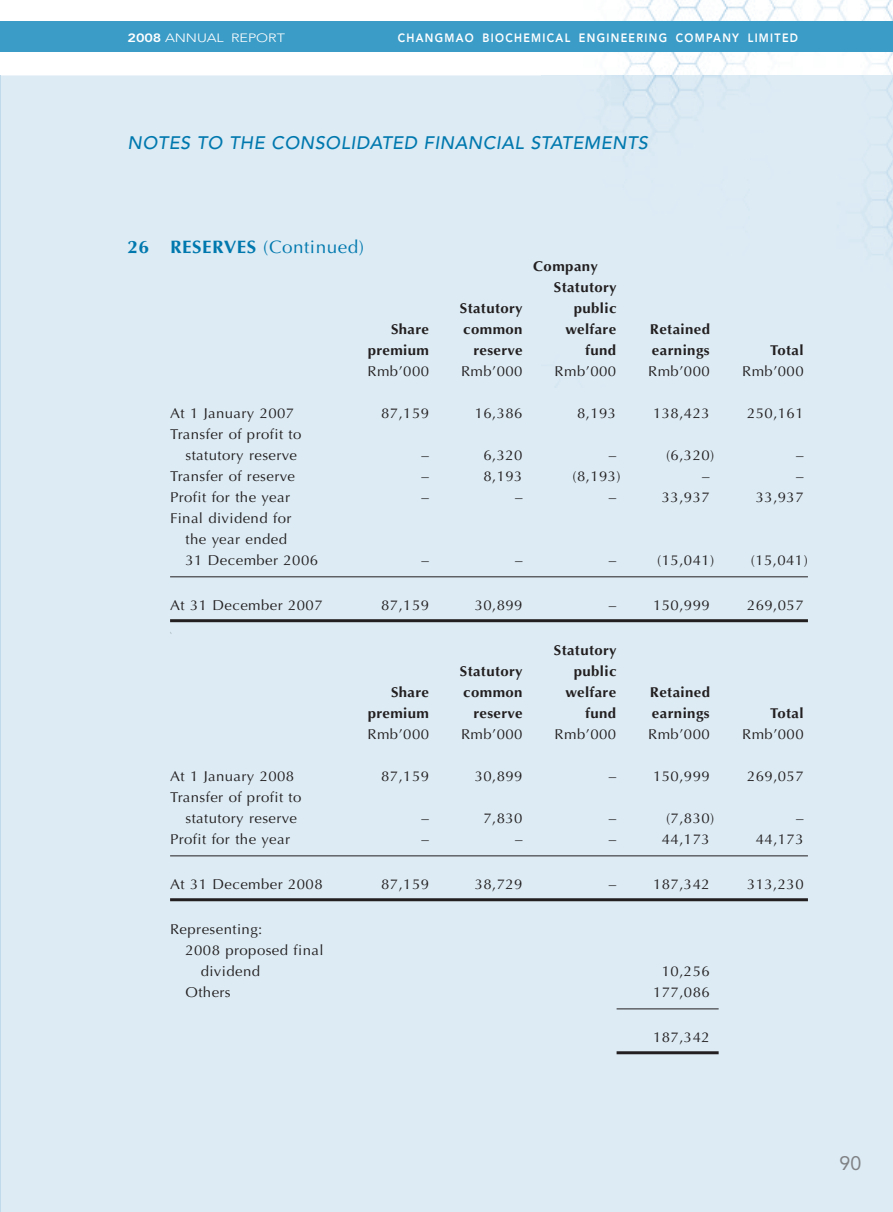
<style>
.page{position:relative;width:893px;height:1212px;background:#fff}
.page>*{position:absolute;margin:0;border:0;box-sizing:border-box;transform-origin:0 0}
.t1{font:19.5px "Avenir LT Std";color:#808285}
.t2{font:italic 500 18px "Avenir LT Std";letter-spacing:.03em;color:#0078ae}
.t3{font:18px "Optima LT Std";letter-spacing:.03em;color:#0078ae;scale:1.05 1}
.t4{font:14.25px/21px "Optima LT Std";letter-spacing:.03em;color:#231f20;scale:1.05 1}
.t5{font:700 14.25px/21px "Optima LT Std";letter-spacing:.03em;color:#231f20;scale:1.05 1}
.t6{font:800 12px "Avenir LT Std";letter-spacing:.12em;color:#fff;scale:.9 1}
.t7{font:300 12px "Avenir LT Std";letter-spacing:-.005em;color:#fff;scale:1.2 1}
.t8{font:3px "Optima LT Std";color:#231f20;scale:1.05 1}
.s1{font-weight:800}
.s2{font-weight:700}
</style>
<div class="page">
<img style="left:541px;top:0;width:352px;height:75px">
<div style="left:0;top:75px;width:893px;height:1137px;background:#dcebf4"></div>
<div style="left:0;top:21px;width:893px;height:30px;background:#3b9cc7"></div>
<hr style="left:170px;top:576px;width:638px;height:1px;background:#231f20">
<hr style="left:170px;top:619px;width:638px;height:3px;background:#231f20">
<hr style="left:170px;top:855px;width:638px;height:1px;background:#231f20">
<hr style="left:170px;top:898px;width:638px;height:3px;background:#231f20">
<hr style="left:617px;top:1008px;width:102px;height:1px;background:#231f20">
<hr style="left:617px;top:1051px;width:102px;height:3px;background:#231f20">
<p class="t7" style="left:128px;top:31px;width:133px"><span class="s1">2008</span> ANNUAL REPORT</p>
<p class="t6" style="left:398px;top:30px;width:446px">CHANGMAO BIOCHEMICAL ENGINEERING COMPANY LIMITED</p>
<p class="t2" style="left:128px;top:132px;width:522px">NOTES TO THE CONSOLIDATED FINANCIAL STATEMENTS</p>
<p class="t3" style="left:128px;top:240px;width:227px"><span class="s2">26 RESERVES</span> (Continued)</p>
<p class="t5" style="left:554px;top:259px;width:61px;text-indent:-21px">Company<br>Statutory</p>
<p class="t5" style="left:460px;top:301px;width:61px">Statutory</p>
<p class="t5" style="left:574px;top:301px;width:42px">public</p>
<p class="t5" style="left:391px;top:322px;width:38px">Share</p>
<p class="t5" style="left:463px;top:322px;width:58px">common</p>
<p class="t5" style="left:565px;top:322px;width:50px">welfare</p>
<p class="t5" style="left:650px;top:322px;width:59px">Retained</p>
<p class="t5" style="left:368px;top:343px;width:60px">premium</p>
<p class="t5" style="left:473px;top:343px;width:48px">reserve</p>
<p class="t5" style="left:585px;top:343px;width:31px">fund</p>
<p class="t5" style="left:652px;top:343px;width:57px">earnings</p>
<p class="t5" style="left:770px;top:343px;width:33px">Total</p>
<p class="t4" style="left:367px;top:364px;width:60px">Rmb’000</p>
<p class="t4" style="left:461px;top:364px;width:60px">Rmb’000</p>
<p class="t4" style="left:555px;top:364px;width:60px">Rmb’000</p>
<p class="t4" style="left:648px;top:364px;width:60px">Rmb’000</p>
<p class="t4" style="left:742px;top:364px;width:60px">Rmb’000</p>
<p class="t4" style="left:170px;top:406px;width:120px">At 1 January 2007</p>
<p class="t4" style="left:381px;top:406px;width:47px">87,159</p>
<p class="t4" style="left:475px;top:406px;width:47px">16,386</p>
<p class="t4" style="left:577px;top:406px;width:39px">8,193</p>
<p class="t4" style="left:653px;top:406px;width:55px">138,423</p>
<p class="t4" style="left:747px;top:406px;width:55px">250,161</p>
<p class="t4" style="left:185px;top:427px;width:112px;text-indent:-15px">Transfer of profit to statutory reserve</p>
<p class="t4" style="left:422px;top:448px;width:9px">–</p>
<p class="t4" style="left:483px;top:448px;width:39px">6,320</p>
<p class="t4" style="left:609px;top:448px;width:9px">–</p>
<p class="t4" style="left:666px;top:448px;width:47px">(6,320)</p>
<p class="t4" style="left:796px;top:448px;width:9px">–</p>
<p class="t4" style="left:170px;top:469px;width:120px">Transfer of reserve</p>
<p class="t4" style="left:422px;top:469px;width:9px">–</p>
<p class="t4" style="left:483px;top:469px;width:39px">8,193</p>
<p class="t4" style="left:572px;top:469px;width:47px">(8,193)</p>
<p class="t4" style="left:702px;top:469px;width:9px">–</p>
<p class="t4" style="left:796px;top:469px;width:9px">–</p>
<p class="t4" style="left:170px;top:490px;width:116px">Profit for the year</p>
<p class="t4" style="left:422px;top:490px;width:9px">–</p>
<p class="t4" style="left:515px;top:490px;width:9px">–</p>
<p class="t4" style="left:609px;top:490px;width:9px">–</p>
<p class="t4" style="left:662px;top:490px;width:47px">33,937</p>
<p class="t4" style="left:756px;top:490px;width:47px">33,937</p>
<p class="t4" style="left:185px;top:511px;width:128px;text-indent:-15px">Final dividend for<br>the year ended<br>31 December 2006</p>
<p class="t4" style="left:422px;top:553px;width:9px">–</p>
<p class="t4" style="left:515px;top:553px;width:9px">–</p>
<p class="t4" style="left:609px;top:553px;width:9px">–</p>
<p class="t4" style="left:657px;top:553px;width:56px">(15,041)</p>
<p class="t4" style="left:751px;top:553px;width:56px">(15,041)</p>
<p class="t4" style="left:170px;top:598px;width:147px">At 31 December 2007</p>
<p class="t4" style="left:381px;top:598px;width:47px">87,159</p>
<p class="t4" style="left:475px;top:598px;width:47px">30,899</p>
<p class="t4" style="left:609px;top:598px;width:9px">–</p>
<p class="t4" style="left:653px;top:598px;width:55px">150,999</p>
<p class="t4" style="left:747px;top:598px;width:55px">269,057</p>
<p class="t8" style="left:170px;top:632px;width:3px">\</p>
<p class="t5" style="left:554px;top:643px;width:61px">Statutory</p>
<p class="t5" style="left:460px;top:664px;width:61px">Statutory</p>
<p class="t5" style="left:574px;top:664px;width:42px">public</p>
<p class="t5" style="left:391px;top:685px;width:38px">Share</p>
<p class="t5" style="left:463px;top:685px;width:58px">common</p>
<p class="t5" style="left:565px;top:685px;width:50px">welfare</p>
<p class="t5" style="left:650px;top:685px;width:59px">Retained</p>
<p class="t5" style="left:368px;top:706px;width:60px">premium</p>
<p class="t5" style="left:473px;top:706px;width:48px">reserve</p>
<p class="t5" style="left:585px;top:706px;width:31px">fund</p>
<p class="t5" style="left:652px;top:706px;width:57px">earnings</p>
<p class="t5" style="left:770px;top:706px;width:33px">Total</p>
<p class="t4" style="left:367px;top:727px;width:60px">Rmb’000</p>
<p class="t4" style="left:461px;top:727px;width:60px">Rmb’000</p>
<p class="t4" style="left:555px;top:727px;width:60px">Rmb’000</p>
<p class="t4" style="left:648px;top:727px;width:60px">Rmb’000</p>
<p class="t4" style="left:742px;top:727px;width:60px">Rmb’000</p>
<p class="t4" style="left:170px;top:769px;width:120px">At 1 January 2008</p>
<p class="t4" style="left:381px;top:769px;width:47px">87,159</p>
<p class="t4" style="left:475px;top:769px;width:47px">30,899</p>
<p class="t4" style="left:609px;top:769px;width:9px">–</p>
<p class="t4" style="left:653px;top:769px;width:55px">150,999</p>
<p class="t4" style="left:747px;top:769px;width:55px">269,057</p>
<p class="t4" style="left:185px;top:790px;width:112px;text-indent:-15px">Transfer of profit to statutory reserve</p>
<p class="t4" style="left:422px;top:811px;width:9px">–</p>
<p class="t4" style="left:483px;top:811px;width:39px">7,830</p>
<p class="t4" style="left:609px;top:811px;width:9px">–</p>
<p class="t4" style="left:666px;top:811px;width:47px">(7,830)</p>
<p class="t4" style="left:796px;top:811px;width:9px">–</p>
<p class="t4" style="left:170px;top:832px;width:116px">Profit for the year</p>
<p class="t4" style="left:422px;top:832px;width:9px">–</p>
<p class="t4" style="left:515px;top:832px;width:9px">–</p>
<p class="t4" style="left:609px;top:832px;width:9px">–</p>
<p class="t4" style="left:662px;top:832px;width:47px">44,173</p>
<p class="t4" style="left:756px;top:832px;width:47px">44,173</p>
<p class="t4" style="left:170px;top:877px;width:147px">At 31 December 2008</p>
<p class="t4" style="left:381px;top:877px;width:47px">87,159</p>
<p class="t4" style="left:475px;top:877px;width:47px">38,729</p>
<p class="t4" style="left:609px;top:877px;width:9px">–</p>
<p class="t4" style="left:653px;top:877px;width:55px">187,342</p>
<p class="t4" style="left:747px;top:877px;width:55px">313,230</p>
<p class="t4" style="left:170px;top:922px;width:89px">Representing:</p>
<p class="t4" style="left:185px;top:943px;width:133px">2008 proposed final</p>
<p class="t4" style="left:201px;top:964px;width:58px">dividend</p>
<p class="t4" style="left:662px;top:964px;width:47px">10,256</p>
<p class="t4" style="left:185px;top:985px;width:45px">Others</p>
<p class="t4" style="left:653px;top:985px;width:55px">177,086</p>
<p class="t4" style="left:653px;top:1030px;width:55px">187,342</p>
<h1 class="t1" style="left:840px;top:1151px;width:23px">90</h1>
</div>
